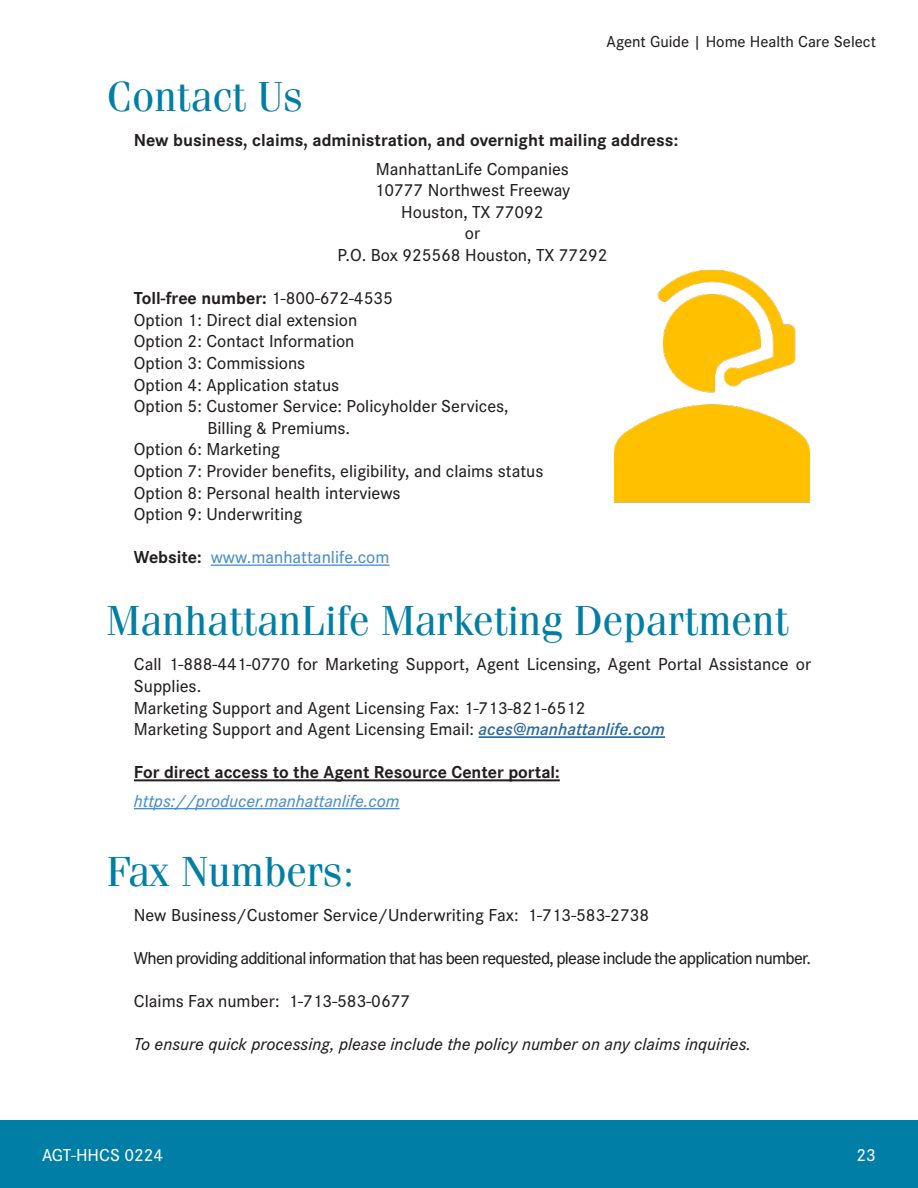
<style>
.page{position:relative;width:918px;height:1188px;background:#fff}
.page>*{position:absolute;margin:0;border:0;box-sizing:border-box;transform-origin:0 0}
.Agent_Guide_Titles{font:42px "Fenice Pro ITC";color:#007ea5}
.t1{font:500 18px/21.6px "Corporate S Pro";color:#231f20}
.t2{font:700 18px "Corporate S Pro";color:#231f20}
.t3{font:500 18px "Corporate S Pro";letter-spacing:-.04em;color:#231f20}
.t4{font:italic 500 18px "Corporate S Pro";color:#231f20}
.t5{font:italic 500 18px "Corporate S Pro";color:#488ecb}
.t6{font:500 18px "Corporate S Pro";color:#488ecb}
.t7{font:500 18px "Corporate S Pro";color:#fff}
.t8{font:500 16.5px "Corporate S Pro";color:#231f20}
.s1{font-weight:500}
.s2{font-weight:700;color:#231f20}
.s3{font-weight:600;font-style:italic;color:#2869a0}
</style>
<div class="page">
<div style="left:0;top:1120px;width:918px;height:68px;background:#007ea5"></div>
<hr style="left:211px;top:565px;width:178px;height:1px;background:#488ecb">
<hr style="left:479px;top:736px;width:186px;height:2px;background:#2869a0">
<hr style="left:134px;top:779px;width:426px;height:2px;background:#231f20">
<hr style="left:134px;top:808px;width:266px;height:1px;background:#488ecb">
<img style="left:614px;top:270px;width:196px;height:233px">
<p class="t8" style="left:606px;top:29px;width:271px">Agent Guide | Home Health Care Select</p>
<p class="Agent_Guide_Titles" style="left:107px;top:71px;width:198px">Contact Us</p>
<p class="t2" style="left:134px;top:126px;width:546px">New business, claims, administration, and overnight mailing address:</p>
<p class="t1" style="left:376px;top:156px;width:195px">ManhattanLife Companies</p>
<p class="t1" style="left:375px;top:178px;width:197px">10777 Northwest Freeway</p>
<p class="t1" style="left:401px;top:199px;width:144px">Houston, TX 77092</p>
<p class="t1" style="left:465px;top:221px;width:17px">or</p>
<p class="t1" style="left:337px;top:243px;width:272px">P.O. Box 925568 Houston, TX 77292</p>
<p class="t2" style="left:134px;top:284px;width:260px">Toll-free number: <span class="s1">1-800-672-4535</span></p>
<p class="t1" style="left:134px;top:307px;width:225px">Option 1: Direct dial extension</p>
<p class="t1" style="left:134px;top:329px;width:222px">Option 2: Contact Information</p>
<p class="t1" style="left:134px;top:351px;width:173px">Option 3: Commissions</p>
<p class="t1" style="left:134px;top:372px;width:207px">Option 4: Application status</p>
<p class="t1" style="left:134px;top:394px;width:376px">Option 5: Customer Service: Policyholder Services,</p>
<p class="t1" style="left:207px;top:415px;width:144px">Billing &amp; Premiums.</p>
<p class="t1" style="left:134px;top:437px;width:148px">Option 6: Marketing</p>
<p class="t1" style="left:134px;top:459px;width:411px">Option 7: Provider benefits, eligibility, and claims status</p>
<p class="t1" style="left:134px;top:480px;width:268px">Option 8: Personal health interviews</p>
<p class="t1" style="left:134px;top:502px;width:170px">Option 9: Underwriting</p>
<p class="t6" style="left:134px;top:544px;width:257px"><span class="s2">Website:</span> www.manhattanlife.com</p>
<p class="Agent_Guide_Titles" style="left:107px;top:595px;width:683px">ManhattanLife Marketing Department</p>
<p class="t1" style="left:134px;top:652px;width:679px">Call 1-888-441-0770 for Marketing Support, Agent Licensing, Agent Portal Assistance or<br>Supplies.</p>
<p class="t1" style="left:134px;top:695px;width:453px">Marketing Support and Agent Licensing Fax: 1-713-821-6512</p>
<p class="t1" style="left:134px;top:717px;width:533px">Marketing Support and Agent Licensing Email: <span class="s3">aces@manhattanlife.com</span></p>
<p class="t2" style="left:134px;top:758px;width:427px">For direct access to the Agent Resource Center portal:</p>
<p class="t5" style="left:134px;top:787px;width:267px">https://producer.manhattanlife.com</p>
<p class="Agent_Guide_Titles" style="left:107px;top:845px;width:249px">Fax Numbers:</p>
<p class="t1" style="left:134px;top:902px;width:517px">New Business/Customer Service/Underwriting Fax: 1-713-583-2738</p>
<p class="t3" style="left:134px;top:944px;width:679px">When providing additional information that has been requested, please include the application number.</p>
<p class="t1" style="left:134px;top:989px;width:278px">Claims Fax number: 1-713-583-0677</p>
<p class="t4" style="left:134px;top:1031px;width:619px">To ensure quick processing, please include the policy number on any claims inquiries.</p>
<p class="t7" style="left:42px;top:1141px;width:123px">AGT-HHCS 0224</p>
<p class="t7" style="left:857px;top:1141px;width:21px">23</p>
</div>
